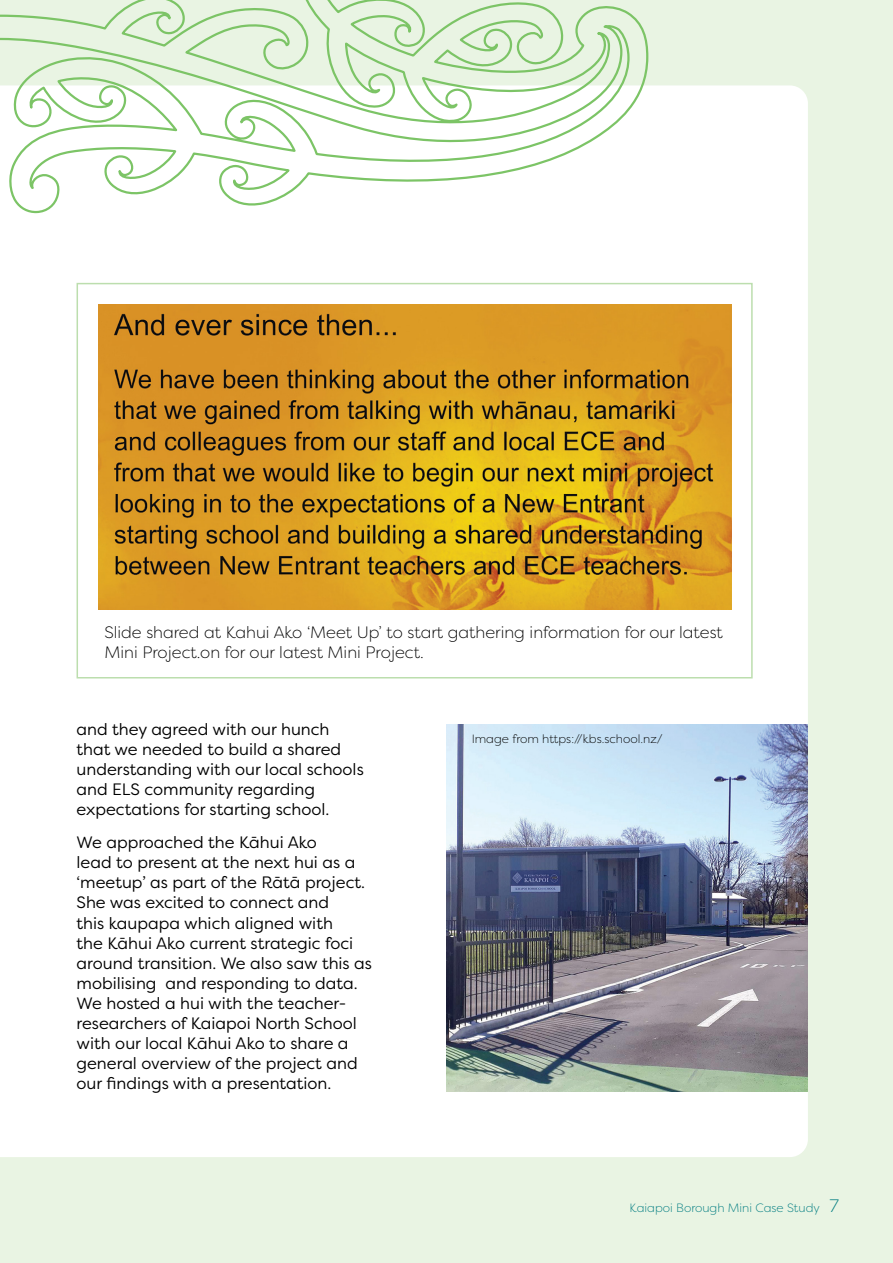
<style>
.page{position:relative;width:893px;height:1263px;background:#e9f4e3}
.page>*{position:absolute;margin:0;border:0;box-sizing:border-box;transform-origin:0 0}
.t1{font:16.5px/20.1px "Filson Pro";color:#000}
.t2{font:300 16.5px/20.1px "Filson Pro";color:#000}
.t3{font:300 12px "Filson Pro";color:#000}
.t4{font:300 12px "Filson Pro";color:#007c81}
.s1{font-size:18px}
</style>
<div class="page">
<div style="left:0;top:85px;width:808px;height:1072px;background:#fff"></div>
<img style="left:98px;top:304px;width:633px;height:305px">
<div style="left:77px;top:283px;width:676px;height:395px;border:2px solid #bcdeae"></div>
<svg style="left:0;top:0;width:655px;height:260px"></svg>
<img style="left:446px;top:724px;width:362px;height:367px">
<p class="t2" style="left:104px;top:622px;width:620px">Slide shared at Kahui Ako ‘Meet Up’ to start gathering information for our latest<br>Mini Project.on for our latest Mini Project.</p>
<p class="t1" style="left:77px;top:719px;width:289px">and they agreed with our hunch that we needed to build a shared understanding with our local schools and ELS community regarding expectations for starting school.</p>
<p class="t1" style="left:77px;top:832px;width:297px">We approached the Kāhui Ako<br>lead to present at the next hui as a ‘meetup’ as part of the Rātā project.<br>She was excited to connect and<br>this kaupapa which aligned with<br>the Kāhui Ako current strategic foci around transition. We also saw this as mobilising and responding to data.<br>We hosted a hui with the teacher&shy;researchers of Kaiapoi North School with our local Kāhui Ako to share a general overview of the project and our findings with a presentation.</p>
<p class="t3" style="left:472px;top:731px;width:193px">Image from https://kbs.school.nz/</p>
<p class="t4" style="left:630px;top:1200px;width:211px">Kaiapoi Borough Mini Case Study <span class="s1">7</span></p>
</div>
